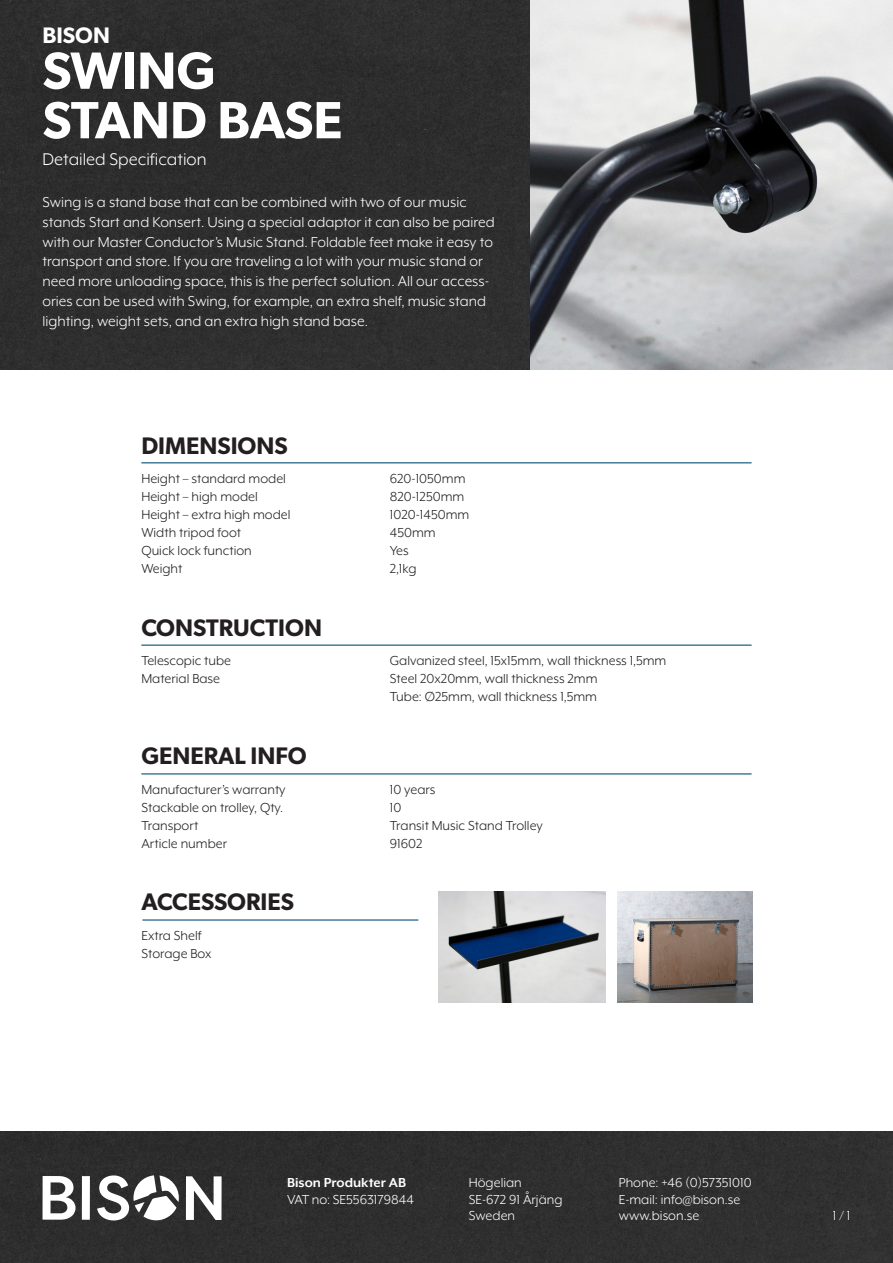
<style>
.page{position:relative;width:893px;height:1263px;background:#fff}
.page>*{position:absolute;margin:0;border:0;box-sizing:border-box;transform-origin:0 0}
.t1{font:600 52.5px/49.5px "Gibson";color:#fff}
.t2{font:600 24px "Gibson";color:#231f20}
.t3{font:600 22.5px "Gibson";color:#fff}
.t4{font:19.5px "Mr Eaves XL Mod OT";color:#fff}
.Brödtext{font:16.5px/19.8px "Mr Eaves XL Mod OT";color:#fff}
.Tabell_brödtext{font:15px "Mr Eaves XL Mod OT";color:#231f20}
.t5{font:15px/16.5px "Mr Eaves XL Mod OT";color:#fff}
.t6{font:700 15px "Mr Eaves XL Mod OT";color:#fff}
</style>
<div class="page">
<div style="left:0;top:1132px;width:893px;height:131px;background:#2e2e2e"></div>
<svg style="left:43px;top:1176px;width:33px;height:44px"></svg>
<div style="left:82px;top:1176px;width:8px;height:44px;background:#fff"></div>
<svg style="left:97px;top:1175px;width:82px;height:45px"></svg>
<svg style="left:186px;top:1176px;width:36px;height:44px"></svg>
<img style="left:0;top:0;width:893px;height:369px">
<hr style="left:141px;top:462px;width:611px;height:1px;background:#457c96">
<hr style="left:141px;top:644px;width:611px;height:2px;background:#457c96">
<hr style="left:141px;top:773px;width:611px;height:2px;background:#457c96">
<hr style="left:142px;top:919px;width:276px;height:2px;background:#457c96">
<img style="left:438px;top:891px;width:168px;height:111px">
<img style="left:618px;top:891px;width:134px;height:111px">
<p class="t3" style="left:43px;top:21px;width:69px">BISON</p>
<p class="t1" style="left:43px;top:45px;width:301px">SWING<br>STAND BASE</p>
<p class="t4" style="left:43px;top:149px;width:166px">Detailed Specification</p>
<p class="Brödtext" style="left:43px;top:192px;width:454px">Swing is a stand base that can be combined with two of our music stands Start and Konsert. Using a special adaptor it can also be paired with our Master Conductor’s Music Stand. Foldable feet make it easy to transport and store. If you are traveling a lot with your music stand or need more unloading space, this is the perfect solution. All our access&shy;ories can be used with Swing, for example, an extra shelf, music stand lighting, weight sets, and an extra high stand base.</p>
<p class="t2" style="left:141px;top:431px;width:148px">DIMENSIONS</p>
<p class="Tabell_brödtext" style="left:141px;top:471px;width:146px">Height – standard model</p>
<p class="Tabell_brödtext" style="left:141px;top:489px;width:118px">Height – high model</p>
<p class="Tabell_brödtext" style="left:141px;top:507px;width:151px">Height – extra high model</p>
<p class="Tabell_brödtext" style="left:141px;top:525px;width:101px">Width tripod foot</p>
<p class="Tabell_brödtext" style="left:141px;top:543px;width:112px">Quick lock function</p>
<p class="Tabell_brödtext" style="left:141px;top:561px;width:43px">Weight</p>
<p class="t2" style="left:141px;top:613px;width:182px">CONSTRUCTION</p>
<p class="Tabell_brödtext" style="left:141px;top:653px;width:91px">Telescopic tube</p>
<p class="Tabell_brödtext" style="left:141px;top:671px;width:80px">Material Base</p>
<p class="t2" style="left:141px;top:741px;width:167px">GENERAL INFO</p>
<p class="Tabell_brödtext" style="left:141px;top:782px;width:146px">Manufacturer’s warranty</p>
<p class="Tabell_brödtext" style="left:141px;top:800px;width:143px">Stackable on trolley, Qty.</p>
<p class="Tabell_brödtext" style="left:141px;top:818px;width:59px">Transport</p>
<p class="Tabell_brödtext" style="left:141px;top:836px;width:87px">Article number</p>
<p class="t2" style="left:141px;top:888px;width:154px">ACCESSORIES</p>
<p class="Tabell_brödtext" style="left:141px;top:928px;width:62px">Extra Shelf</p>
<p class="Tabell_brödtext" style="left:141px;top:946px;width:71px">Storage Box</p>
<p class="Tabell_brödtext" style="left:390px;top:471px;width:77px">620-1050mm</p>
<p class="Tabell_brödtext" style="left:390px;top:489px;width:76px">820-1250mm</p>
<p class="Tabell_brödtext" style="left:390px;top:507px;width:81px">1020-1450mm</p>
<p class="Tabell_brödtext" style="left:390px;top:525px;width:47px">450mm</p>
<p class="Tabell_brödtext" style="left:390px;top:543px;width:21px">Yes</p>
<p class="Tabell_brödtext" style="left:390px;top:561px;width:28px">2,1kg</p>
<p class="Tabell_brödtext" style="left:390px;top:653px;width:278px">Galvanized steel, 15x15mm, wall thickness 1,5mm</p>
<p class="Tabell_brödtext" style="left:390px;top:671px;width:209px">Steel 20x20mm, wall thickness 2mm</p>
<p class="Tabell_brödtext" style="left:390px;top:689px;width:209px">Tube: Ø25mm, wall thickness 1,5mm</p>
<p class="Tabell_brödtext" style="left:390px;top:782px;width:47px">10 years</p>
<p class="Tabell_brödtext" style="left:390px;top:800px;width:13px">10</p>
<p class="Tabell_brödtext" style="left:390px;top:818px;width:154px">Transit Music Stand Trolley</p>
<p class="Tabell_brödtext" style="left:390px;top:836px;width:34px">91602</p>
<p class="t6" style="left:287px;top:1175px;width:120px">Bison Produkter AB</p>
<p class="t5" style="left:287px;top:1191px;width:128px">VAT no: SE5563179844</p>
<p class="t5" style="left:469px;top:1175px;width:95px">Högelian<br>SE-672 91 Årjäng<br>Sweden</p>
<p class="t5" style="left:619px;top:1175px;width:134px">Phone: +46 (0)57351010<br>E-mail: info@bison.se www.bison.se</p>
<p class="t5" style="left:833px;top:1208px;width:19px">1 / 1</p>
</div>
